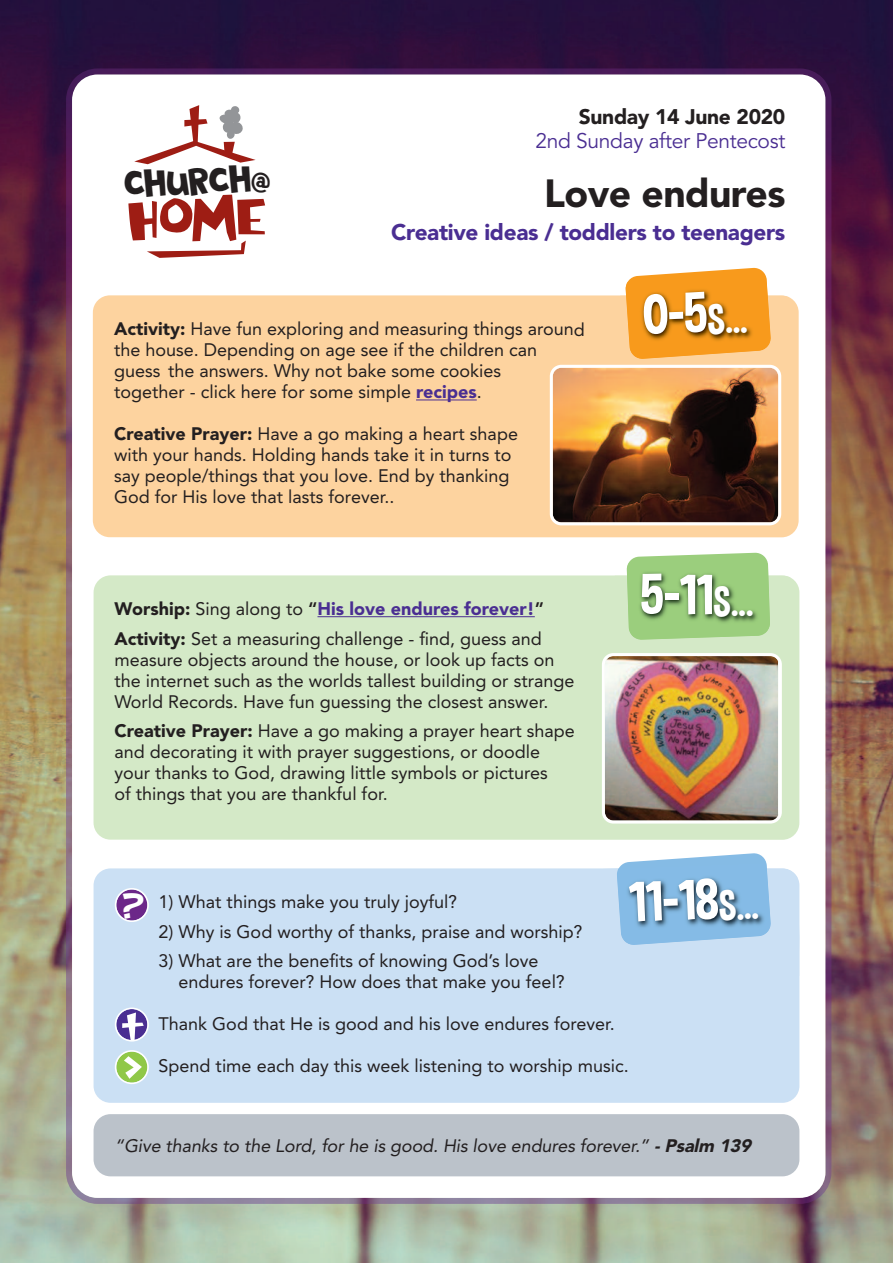
<style>
.page{position:relative;width:893px;height:1263px;background:#fff}
.page>*{position:absolute;margin:0;border:0;box-sizing:border-box;transform-origin:0 0}
.t1{font:57px "Dimbo";color:#fff}
.t2{font:54px "SF Slapstick Comic";color:#fff;scale:1.1 1}
.t3{font:51.6px "Bowreghul";color:#9e1d14;scale:1.25 1}
.t4{font:40.5px "Dimbo";color:#fff}
.t5{font:900 39px "Avenir";letter-spacing:-.015em;color:#231f20}
.t6{font:39px "DK Frozen Memory";color:#231f20}
.t7{font:900 22.5px "Avenir";letter-spacing:-.015em;color:#4a2e92}
.t8{font:21px "Avenir";letter-spacing:-.015em;color:#4a2e92}
.t9{font:900 21px "Avenir";letter-spacing:-.015em;color:#231f20}
.t10{font:18px/21px "Avenir";color:#231f20}
.t11{font:italic 18px "Avenir";letter-spacing:-.005em;color:#231f20}
.s1{font-size:30px}
.s2{font-size:52.8px}
.s3{font-size:64.8px}
.s4{font-weight:900}
.s5{font-weight:900;color:#4a2e92}
.s6{font-weight:800}
.s7{font-size:57px}
.s8{font-size:40.5px}
</style>
<div class="page">
<img style="left:0;top:0;width:893px;height:1263px">
<img style="left:66px;top:68px;width:765px;height:1136px">
<div style="left:72px;top:74px;width:753px;height:1124px;background:#fff;border-radius:26px"></div>
<div style="left:93px;top:295px;width:706px;height:242px;background:#fdd39f;border-radius:17px"></div>
<div style="left:94px;top:575px;width:705px;height:265px;background:#d4e9c7;border-radius:17px"></div>
<div style="left:94px;top:868px;width:705px;height:235px;background:#cbe0f4;border-radius:17px"></div>
<div style="left:94px;top:1114px;width:705px;height:62px;background:#bbc2ca;border-radius:17px"></div>
<img style="left:799px;top:937px;width:1px;height:39px">
<svg style="left:625px;top:853px;width:142px;height:10px"></svg>
<img style="left:617px;top:863px;width:154px;height:82px">
<hr style="left:317px;top:616px;width:218px;height:1px;background:#4a2e92">
<hr style="left:416px;top:399px;width:61px;height:1px;background:#4a2e92">
<svg style="left:115px;top:1050px;width:34px;height:34px"></svg>
<svg style="left:115px;top:1007px;width:34px;height:34px"></svg>
<svg style="left:147px;top:241px;width:99px;height:17px"></svg>
<svg style="left:134px;top:105px;width:122px;height:59px"></svg>
<svg style="left:633px;top:267px;width:133px;height:10px"></svg>
<img style="left:620px;top:295px;width:172px;height:100px">
<img style="left:625px;top:277px;width:146px;height:82px">
<svg style="left:626px;top:552px;width:142px;height:21px"></svg>
<img style="left:627px;top:563px;width:143px;height:77px">
<svg style="left:550px;top:365px;width:231px;height:160px;background:#845c3a"></svg>
<img style="left:602px;top:653px;width:180px;height:170px">
<svg style="left:115px;top:888px;width:34px;height:34px"></svg>
<h3 class="t6" style="left:123px;top:161px;width:148px;rotate:-2deg">church<span class="s1">@</span></h3>
<h3 class="t3" style="left:128px;top:191px;width:113px;rotate:-2deg"><span class="s2">H</span><span class="s3">O</span>ME</h3>
<p class="t9" style="left:579px;top:98px;width:208px">Sunday 14 June 2020</p>
<p class="t8" style="left:535px;top:128px;width:251px">2nd Sunday after Pentecost</p>
<h3 class="t5" style="left:544px;top:160px;width:243px">Love endures</h3>
<p class="t7" style="left:391px;top:213px;width:396px">Creative ideas / toddlers to teenagers</p>
<p class="t10" style="left:114px;top:318px;width:472px"><span class="s4">Activity:</span> Have fun exploring and measuring things around the house. Depending on age see if the children can guess the answers. Why not bake some cookies<br>together - click here for some simple <span class="s5">recipes</span>.</p>
<p class="t10" style="left:114px;top:423px;width:405px"><span class="s4">Creative Prayer:</span> Have a go making a heart shape with your hands. Holding hands take it in turns to say people/things that you love. End by thanking God for His love that lasts forever..</p>
<p class="t10" style="left:114px;top:594px;width:431px;line-height:29.5px"><span class="s4">Worship:</span> Sing along to <span class="s6">“</span><span class="s5">His love endures forever!</span><span class="s6">”<br></span><span class="s4">Activity:</span> Set a measuring challenge - find, guess and</p>
<p class="t10" style="left:114px;top:648px;width:461px">measure objects around the house, or look up facts on the internet such as the worlds tallest building or strange<br>World Records. Have fun guessing the closest answer.</p>
<p class="t10" style="left:114px;top:720px;width:462px"><span class="s4">Creative Prayer:</span> Have a go making a prayer heart shape and decorating it with prayer suggestions, or doodle your thanks to God, drawing little symbols or pictures<br>of things that you are thankful for.</p>
<h3 class="t4" style="left:643px;top:300px;width:106px;rotate:-2deg"><span class="s7">0-5</span>S...</h3>
<h1 class="t1" style="left:641px;top:564px;width:114px">5-11<span class="s8">S...</span></h1>
<h2 class="t2" style="left:119px;top:1032px;width:27px">&gt;</h2>
<h1 class="t1" style="left:628px;top:871px;width:131px;rotate:-2deg">11-18<span class="s8">S...</span></h1>
<p class="t10" style="left:159px;top:891px;width:300px">1) What things make you truly joyful?</p>
<p class="t10" style="left:159px;top:920px;width:425px">2) Why is God worthy of thanks, praise and worship?</p>
<p class="t10" style="left:179px;top:950px;width:388px;text-indent:-20px">3) What are the benefits of knowing God’s love endures forever? How does that make you feel?</p>
<p class="t10" style="left:159px;top:1013px;width:458px">Thank God that He is good and his love endures forever.</p>
<p class="t10" style="left:159px;top:1055px;width:472px">Spend time each day this week listening to worship music.</p>
<p class="t11" style="left:115px;top:1135px;width:644px">“Give thanks to the Lord, for he is good. His love endures forever.” <span class="s4">-Psalm139</span></p>
</div>
